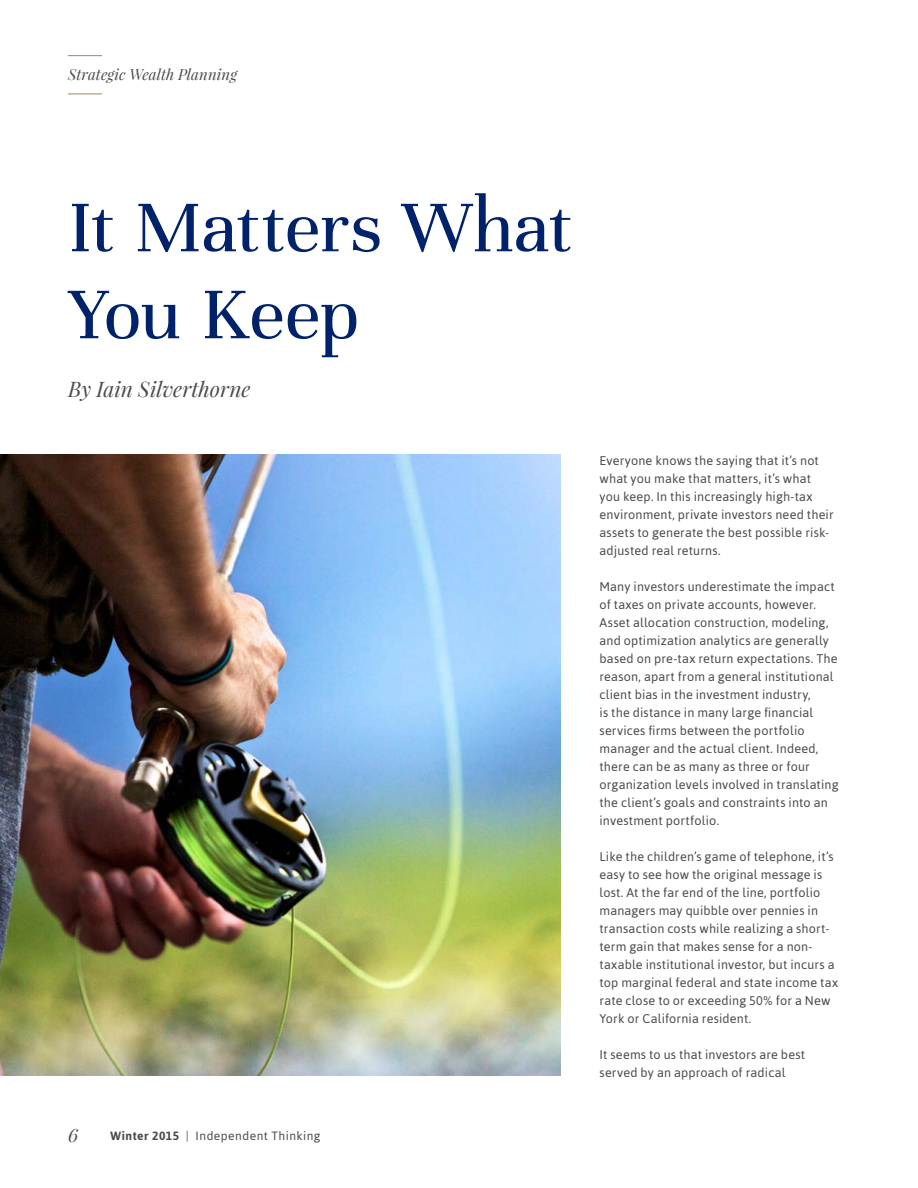
<style>
.page{position:relative;width:918px;height:1188px;background:#fff}
.page>*{position:absolute;margin:0;border:0;box-sizing:border-box;transform-origin:0 0}
.S_Heading1{font:79.5px/87px "Unna";letter-spacing:-.01em;color:#00226b}
.Top_author{font:italic 21px "Playfair Display";color:#4b4c4d}
.t1{font:italic 18px "Playfair Display";color:#4b4c4d}
.Top_author-2{font:italic 15px "Playfair Display";letter-spacing:.005em;color:#4b4c4d}
.Body{font:12.6px/18px "Asap";letter-spacing:.01em;color:#4b4c4d}
.t2{font:12px "Asap";letter-spacing:.04em;color:#4b4c4d}
.s1{font-weight:700}
</style>
<div class="page">
<hr style="left:68px;top:55px;width:34px;height:1px;background:#a18658">
<hr style="left:68px;top:94px;width:34px;height:1px;background:#a18658">
<img style="left:0;top:455px;width:560px;height:621px">
<p class="Top_author-2" style="left:68px;top:64px;width:171px">Strategic Wealth Planning</p>
<p class="S_Heading1" style="left:68px;top:184px;width:506px">It Matters What<br>You Keep</p>
<p class="Top_author" style="left:68px;top:375px;width:184px">By Iain Silverthorne</p>
<h3 class="t1" style="left:68px;top:1123px;width:12px">6</h3>
<p class="t2" style="left:111px;top:1128px;width:211px"><span class="s1">Winter 2015</span> | Independent Thinking</p>
<p class="Body" style="left:600px;top:451px;width:236px">Everyone knows the saying that it’s not what you make that matters, it’s what you keep. In this increasingly high-tax environment, private investors need their assets to generate the best possible risk&shy;adjusted real returns.</p>
<p class="Body" style="left:600px;top:577px;width:241px">Many investors underestimate the impact of taxes on private accounts, however.<br>Asset allocation construction, modeling, and optimization analytics are generally based on pre-tax return expectations. The reason, apart from a general institutional client bias in the investment industry,<br>is the distance in many large financial services firms between the portfolio manager and the actual client. Indeed, there can be as many as three or four organization levels involved in translating the client’s goals and constraints into an investment portfolio.</p>
<p class="Body" style="left:600px;top:847px;width:240px">Like the children’s game of telephone, it’s easy to see how the original message is lost. At the far end of the line, portfolio managers may quibble over pennies in transaction costs while realizing a short&shy;term gain that makes sense for a non&shy;taxable institutional investor, but incurs a top marginal federal and state income tax rate close to or exceeding 50% for a New York or California resident.</p>
<p class="Body" style="left:600px;top:1045px;width:207px">It seems to us that investors are best served by an approach of radical</p>
</div>
